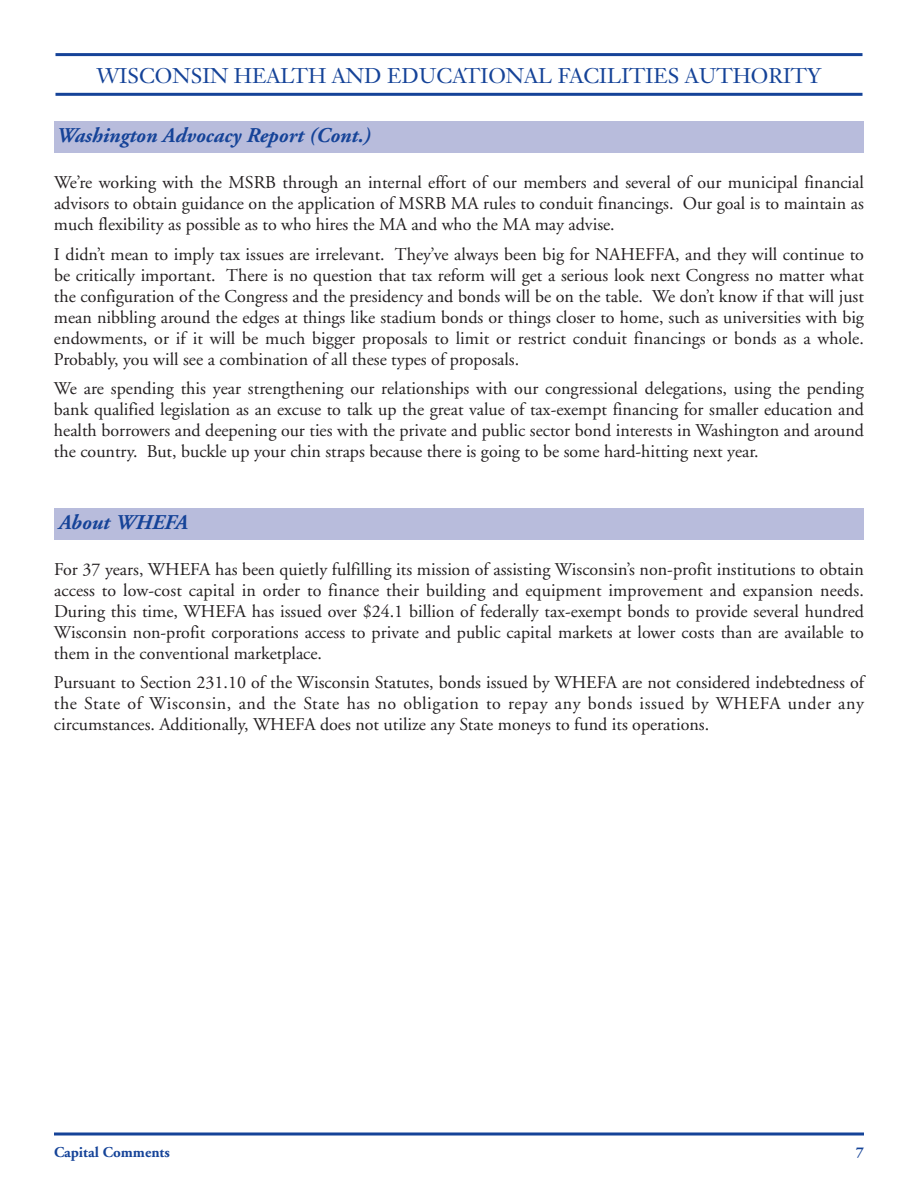
<style>
.page{position:relative;width:918px;height:1188px;background:#fff}
.page>*{position:absolute;margin:0;border:0;box-sizing:border-box;transform-origin:0 0}
.t1{font:21px "Janson Text";color:#154398}
.t2{font:italic 700 21px "Adobe Garamond";color:#154398}
.t3{font:18px/21px "Adobe Garamond";color:#231f20;text-align:justify}
.t4{font:700 15px "Adobe Garamond";color:#154398}
</style>
<div class="page">
<svg style="left:54px;top:1132px;width:810px;height:4px;background:#4f71b1"></svg>
<hr style="left:56px;top:53px;width:806px;height:3px;background:#154398">
<hr style="left:56px;top:93px;width:806px;height:3px;background:#154398">
<div style="left:54px;top:508px;width:810px;height:32px;background:#b8bcdc"></div>
<div style="left:54px;top:122px;width:810px;height:31px;background:#b8bcdc"></div>
<p class="t1" style="left:97px;top:67px;width:726px">WISCONSIN HEALTH AND EDUCATIONAL FACILITIES AUTHORITY</p>
<p class="t2" style="left:56px;top:127px;width:316px">Washington Advocacy Report (Cont.)</p>
<p class="t3" style="left:54px;top:174px;width:812px">We’re working with the MSRB through an internal effort of our members and several of our municipal financial advisors to obtain guidance on the application of MSRB MA rules to conduit financings. Our goal is to maintain as much flexibility as possible as to who hires the MA and who the MA may advise.</p>
<p class="t3" style="left:54px;top:245px;width:812px">I didn’t mean to imply tax issues are irrelevant. They’ve always been big for NAHEFFA, and they will continue to be critically important. There is no question that tax reform will get a serious look next Congress no matter what the configuration of the Congress and the presidency and bonds will be on the table. We don’t know if that will just mean nibbling around the edges at things like stadium bonds or things closer to home, such as universities with big endowments, or if it will be much bigger proposals to limit or restrict conduit financings or bonds as a whole.<br>Probably, you will see a combination of all these types of proposals.</p>
<p class="t3" style="left:54px;top:379px;width:812px">We are spending this year strengthening our relationships with our congressional delegations, using the pending bank qualified legislation as an excuse to talk up the great value of tax-exempt financing for smaller education and health borrowers and deepening our ties with the private and public sector bond interests in Washington and around the country. But, buckle up your chin straps because there is going to be some hard-hitting next year.</p>
<p class="t2" style="left:58px;top:514px;width:130px">About WHEFA</p>
<p class="t3" style="left:54px;top:560px;width:812px">For 37 years, WHEFA has been quietly fulfilling its mission of assisting Wisconsin’s non-profit institutions to obtain access to low-cost capital in order to finance their building and equipment improvement and expansion needs.<br>During this time, WHEFA has issued over $24.1 billion of federally tax-exempt bonds to provide several hundred Wisconsin non-profit corporations access to private and public capital markets at lower costs than are available to them in the conventional marketplace.</p>
<p class="t3" style="left:54px;top:674px;width:811px">Pursuant to Section 231.10 of the Wisconsin Statutes, bonds issued by WHEFA are not considered indebtedness of the State of Wisconsin, and the State has no obligation to repay any bonds issued by WHEFA under any circumstances. Additionally, WHEFA does not utilize any State moneys to fund its operations.</p>
<p class="t4" style="left:54px;top:1146px;width:117px">Capital Comments</p>
<p class="t4" style="left:856px;top:1146px;width:9px">7</p>
</div>
